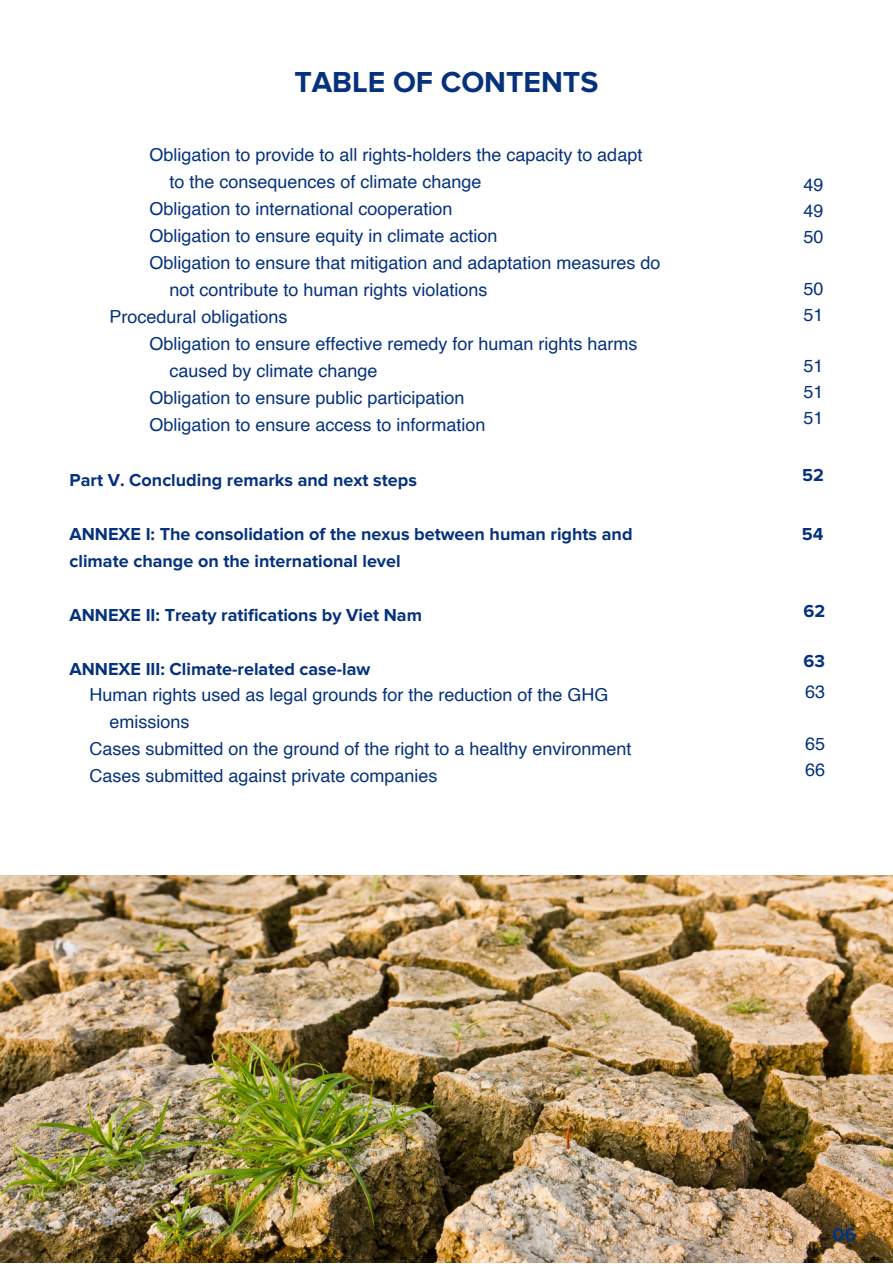
<style>
.page{position:relative;width:893px;height:1264px;background:#fff}
.page>*{position:absolute;margin:0;border:0;box-sizing:border-box;transform-origin:0 0}
.t1{font:30px "VL Proxima Nova Bold";color:#06327d}
.t2{font:19.5px "VL Proxima Nova Bold";color:#06327d}
.t3{font:18px/25.8px "Helvetica";color:#06327d;text-align:justify}
.t4{font:18px/27px "VL Proxima Nova Bold";color:#06327d}
</style>
<div class="page">
<img style="left:0;top:875px;width:892px;height:387px">
<h1 class="t1" style="left:294px;top:69px;width:305px">TABLE OF CONTENTS</h1>
<p class="t3" style="left:149px;top:143px;width:494px">Obligation to provide to all rights-holders the capacity to adapt</p>
<p class="t3" style="left:169px;top:170px;width:313px">to the consequences of climate change</p>
<p class="t3" style="left:149px;top:197px;width:304px">Obligation to international cooperation</p>
<p class="t3" style="left:149px;top:224px;width:349px">Obligation to ensure equity in climate action</p>
<p class="t3" style="left:149px;top:251px;width:512px">Obligation to ensure that mitigation and adaptation measures do</p>
<p class="t3" style="left:169px;top:278px;width:319px">not contribute to human rights violations</p>
<p class="t3" style="left:109px;top:305px;width:179px">Procedural obligations</p>
<p class="t3" style="left:149px;top:332px;width:489px">Obligation to ensure effective remedy for human rights harms</p>
<p class="t3" style="left:169px;top:359px;width:209px">caused by climate change</p>
<p class="t3" style="left:149px;top:386px;width:316px">Obligation to ensure public participation</p>
<p class="t3" style="left:149px;top:413px;width:337px">Obligation to ensure access to information</p>
<p class="t4" style="left:69px;top:467px;width:349px">Part V. Concluding remarks and next steps</p>
<p class="t4" style="left:69px;top:521px;width:564px">ANNEXE I: The consolidation of the nexus between human rights and climate change on the international level</p>
<p class="t4" style="left:69px;top:602px;width:354px">ANNEXE II: Treaty ratifications by Viet Nam</p>
<p class="t4" style="left:69px;top:656px;width:302px">ANNEXE III: Climate-related case-law</p>
<p class="t3" style="left:89px;top:683px;width:520px">Human rights used as legal grounds for the reduction of the GHG</p>
<p class="t3" style="left:109px;top:710px;width:81px">emissions</p>
<p class="t3" style="left:89px;top:737px;width:543px">Cases submitted on the ground of the right to a healthy environment</p>
<p class="t3" style="left:89px;top:764px;width:349px">Cases submitted against private companies</p>
<p class="t3" style="left:803px;top:173px;width:21px">49<br>49<br>50</p>
<p class="t3" style="left:803px;top:277px;width:21px">50<br>51</p>
<p class="t3" style="left:803px;top:354px;width:21px">51<br>51<br>51</p>
<p class="t4" style="left:802px;top:462px;width:23px">52</p>
<p class="t4" style="left:801px;top:521px;width:23px">54</p>
<p class="t4" style="left:803px;top:598px;width:23px">62</p>
<p class="t4" style="left:803px;top:648px;width:23px">63</p>
<p class="t3" style="left:805px;top:680px;width:21px">63</p>
<p class="t3" style="left:805px;top:731px;width:21px">65<br>66</p>
<p class="t2" style="left:832px;top:1225px;width:25px">06</p>
</div>
